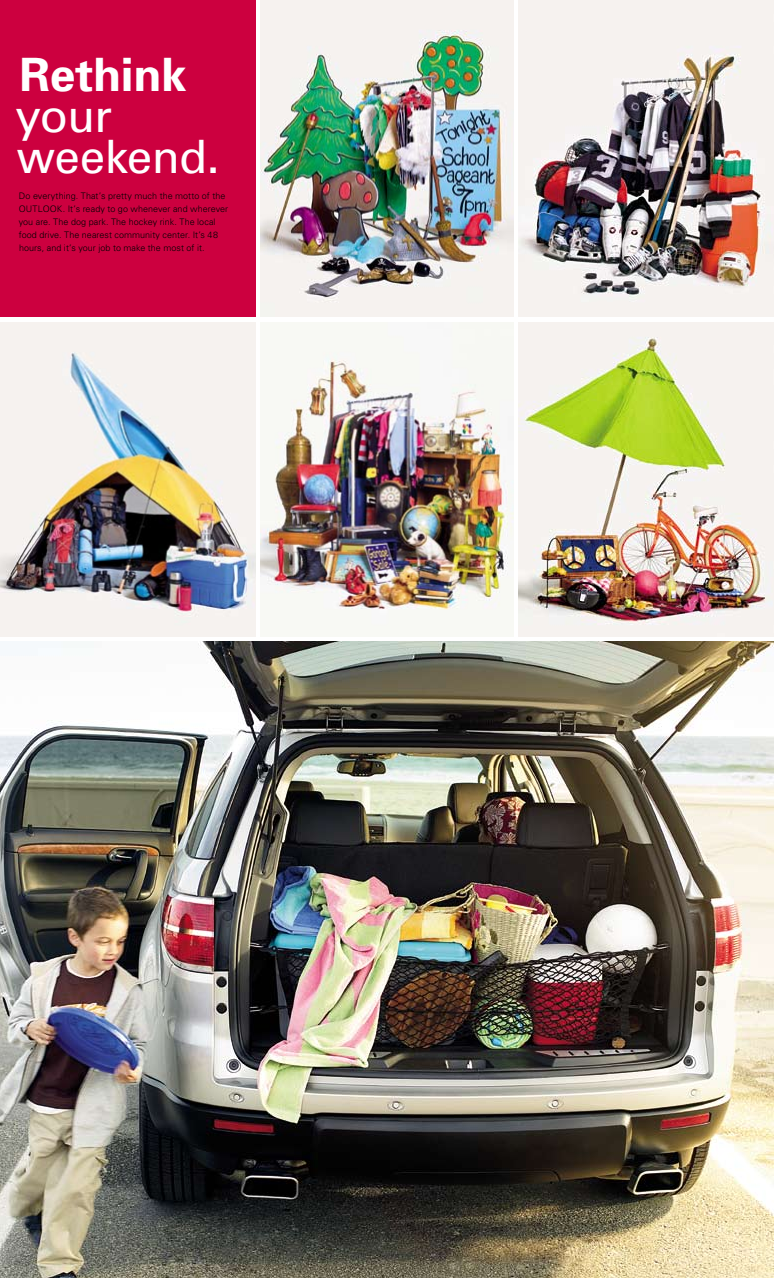
<style>
.page{position:relative;width:774px;height:1278px;background:#fff}
.page>*{position:absolute;margin:0;border:0;box-sizing:border-box;transform-origin:0 0}
.t1{font:46px/41px "Univers";letter-spacing:-.02em;color:#fff}
.t2{font:700 46px "Univers";letter-spacing:-.005em;color:#fff}
.t3{font:300 9px/13px "Univers";letter-spacing:.005em;color:#000}
</style>
<div class="page">
<img style="left:261px;top:0;width:252px;height:317px">
<img style="left:261px;top:322px;width:252px;height:314px">
<img style="left:519px;top:0;width:255px;height:317px">
<img style="left:0;top:322px;width:255px;height:314px">
<img style="left:519px;top:322px;width:255px;height:314px">
<img style="left:0;top:642px;width:774px;height:636px">
<div style="left:0;top:0;width:255px;height:317px;background:#cc003f"></div>
<h1 class="t2" style="left:19px;top:47px;width:169px">Rethink</h1>
<h1 class="t1" style="left:16px;top:96px;width:206px">your weekend.</h1>
<p class="t3" style="left:19px;top:190px;width:211px">Do everything. That’s pretty much the motto of the OUTLOOK. It’s ready to go whenever and wherever you are. The dog park. The hockey rink. The local food drive. The nearest community center. It’s 48 hours, and it’s your job to make the most of it.</p>
</div>
